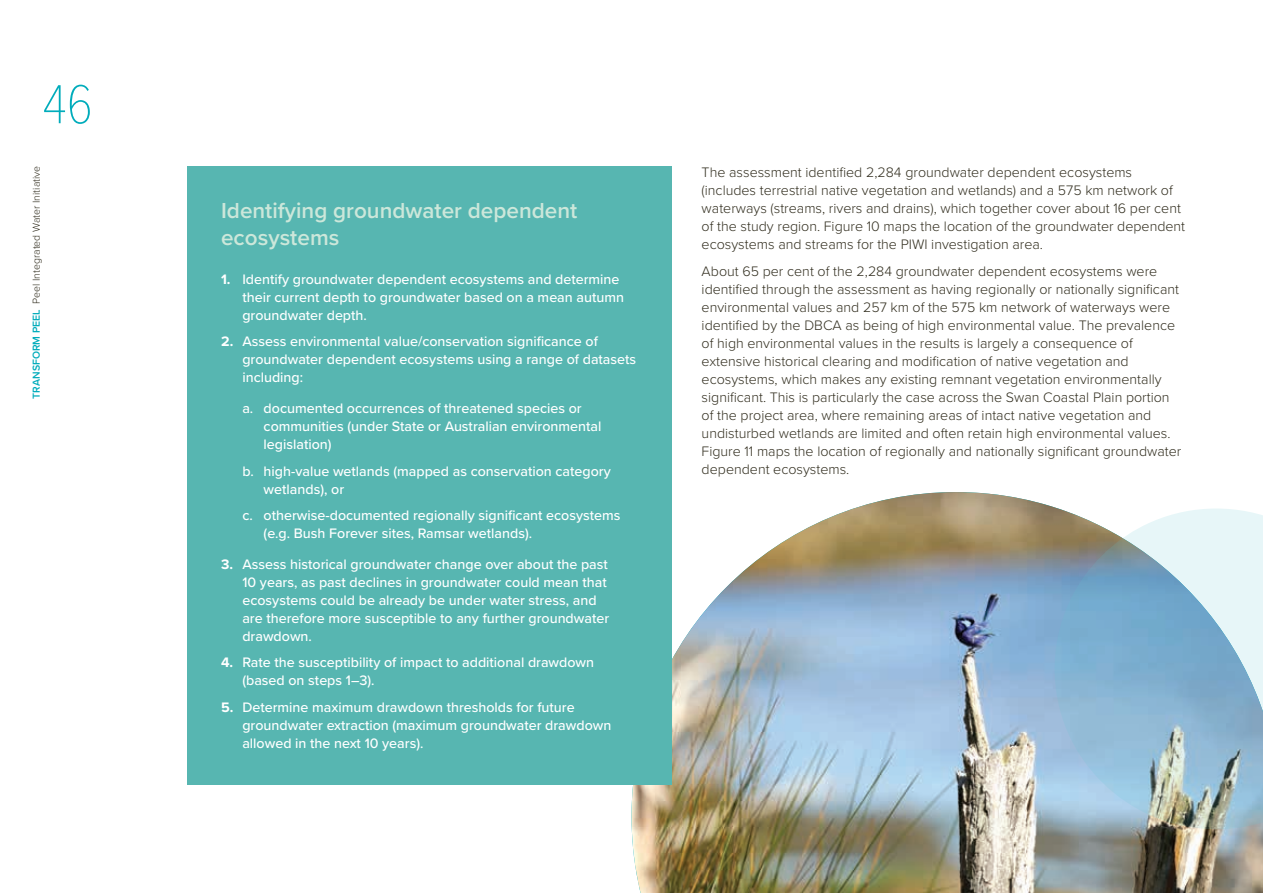
<style>
.page{position:relative;width:1263px;height:893px;background:#fff}
.page>*{position:absolute;margin:0;border:0;box-sizing:border-box;transform-origin:0 0}
.t1{font:100 57px "Proxima Nova Cond";color:#00acbb}
.t2{font:600 22.5px/27px "Proxima Nova";color:#cce7da}
.t3{font:300 14.25px/18px "Proxima Nova";color:#312d1e}
.t4{font:500 14.25px/18px "Proxima Nova";color:#fff}
.t5{font:300 10.5px "Proxima Nova";color:#312d1e}
.s1{font-weight:600;color:#00acbb}
.s2{font-weight:700}
</style>
<div class="page">
<img style="left:631px;top:492px;width:632px;height:401px">
<svg style="left:1054px;top:508px;width:209px;height:321px;background:#9ebed1"></svg>
<div style="left:187px;top:166px;width:485px;height:618px;background:#57b6b1"></div>
<h1 class="t1" style="left:43px;top:62px;width:52px">46</h1>
<p class="t5" style="left:30px;top:399px;width:234px;rotate:-90deg"><span class="s1">TRANSFORM PEEL</span> Peel Integrated Water Initiative</p>
<p class="t3" style="left:702px;top:164px;width:485px">The assessment identified 2,284 groundwater dependent ecosystems (includes terrestrial native vegetation and wetlands) and a 575 km network of waterways (streams, rivers and drains), which together cover about 16 per cent of the study region. Figure 10 maps the location of the groundwater dependent ecosystems and streams for the PIWI investigation area.</p>
<h2 class="t2" style="left:221px;top:196px;width:358px">Identifying groundwater dependent ecosystems</h2>
<p class="t4" style="left:242px;top:270px;width:383px;text-indent:-21px"><span class="s2">1.</span> Identify groundwater dependent ecosystems and determine their current depth to groundwater based on a mean autumn groundwater depth.</p>
<p class="t4" style="left:242px;top:332px;width:395px;text-indent:-21px"><span class="s2">2.</span> Assess environmental value/conservation significance of groundwater dependent ecosystems using a range of datasets including:</p>
<p class="t4" style="left:264px;top:399px;width:339px;text-indent:-21px">a. documented occurrences of threatened species or communities (under State or Australian environmental legislation)</p>
<p class="t4" style="left:264px;top:461px;width:349px;text-indent:-21px">b. high-value wetlands (mapped as conservation category wetlands), or</p>
<p class="t4" style="left:264px;top:506px;width:358px;text-indent:-21px">c. otherwise-documented regionally significant ecosystems (e.g. Bush Forever sites, Ramsar wetlands).</p>
<p class="t4" style="left:242px;top:555px;width:368px;text-indent:-21px"><span class="s2">3.</span> Assess historical groundwater change over about the past 10 years, as past declines in groundwater could mean that ecosystems could be already be under water stress, and are therefore more susceptible to any further groundwater drawdown.</p>
<p class="t4" style="left:242px;top:653px;width:353px;text-indent:-21px"><span class="s2">4.</span> Rate the susceptibility of impact to additional drawdown (based on steps 1–3).</p>
<p class="t4" style="left:242px;top:698px;width:371px;text-indent:-21px"><span class="s2">5.</span> Determine maximum drawdown thresholds for future groundwater extraction (maximum groundwater drawdown allowed in the next 10 years).</p>
<p class="t3" style="left:702px;top:262px;width:481px">About 65 per cent of the 2,284 groundwater dependent ecosystems were identified through the assessment as having regionally or nationally significant environmental values and 257 km of the 575 km network of waterways were identified by the DBCA as being of high environmental value. The prevalence of high environmental values in the results is largely a consequence of extensive historical clearing and modification of native vegetation and ecosystems, which makes any existing remnant vegetation environmentally significant. This is particularly the case across the Swan Coastal Plain portion of the project area, where remaining areas of intact native vegetation and undisturbed wetlands are limited and often retain high environmental values.<br>Figure 11 maps the location of regionally and nationally significant groundwater dependent ecosystems.</p>
</div>
